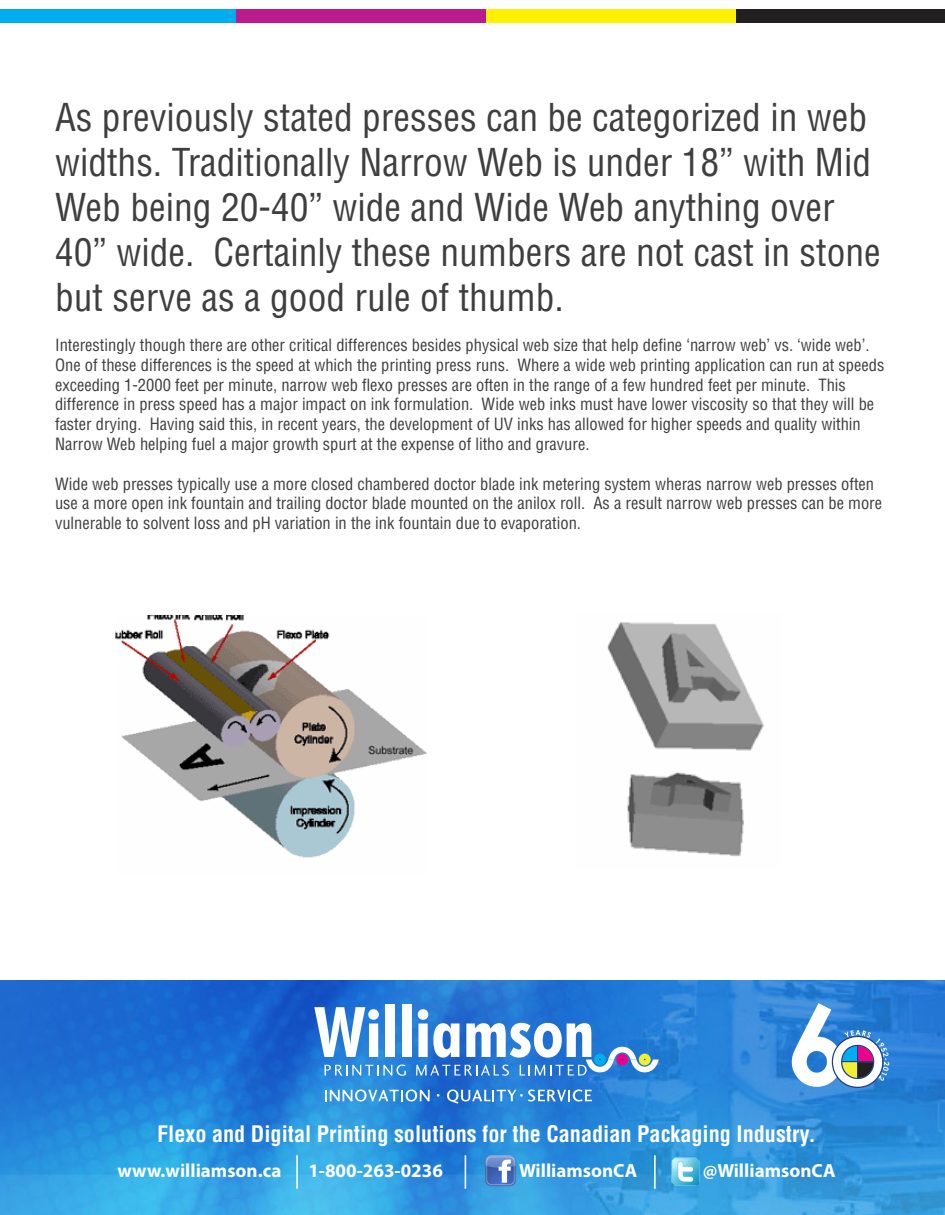
<style>
.page{position:relative;width:945px;height:1215px;background:#fff}
.page>*{position:absolute;margin:0;border:0;box-sizing:border-box;transform-origin:0 0}
.t1{font:condensed 37.5px/45px "Helvetica";color:#3e3e3f}
.t2{font:700 condensed 22.2px "Helvetica";color:#fff}
.t3{font:700 19.05px "Myriad Pro";color:#fff}
.t4{font:condensed 16.5px/19.8px "Helvetica";color:#3e3e3f}
</style>
<div class="page">
<img style="left:0;top:980px;width:945px;height:235px">
<svg style="left:314px;top:1007px;width:65px;height:50px"></svg>
<div style="left:385px;top:1004px;width:10px;height:53px;background:#fff"></div>
<div style="left:402px;top:1004px;width:9px;height:53px;background:#fff"></div>
<svg style="left:325px;top:1065px;width:81px;height:11px"></svg>
<svg style="left:325px;top:1090px;width:105px;height:11px"></svg>
<svg style="left:447px;top:1090px;width:145px;height:14px"></svg>
<svg style="left:416px;top:1009px;width:243px;height:67px"></svg>
<svg style="left:792px;top:1003px;width:97px;height:85px"></svg>
<hr style="left:842px;top:1061px;width:31px;height:1px;background:#223d86">
<hr style="left:857px;top:1046px;width:1px;height:32px;background:#223d86">
<img style="left:485px;top:1155px;width:32px;height:32px">
<img style="left:670px;top:1155px;width:31px;height:32px">
<hr style="left:296px;top:1155px;width:2px;height:34px;background:#fff">
<hr style="left:465px;top:1155px;width:1px;height:34px;background:#fff">
<hr style="left:654px;top:1155px;width:2px;height:34px;background:#fff">
<div style="left:0;top:9px;width:237px;height:14px;background:#00aeef"></div>
<div style="left:236px;top:9px;width:250px;height:14px;background:#bc1b8d"></div>
<div style="left:486px;top:9px;width:250px;height:14px;background:#fff101"></div>
<div style="left:736px;top:9px;width:209px;height:14px;background:#231f20"></div>
<img style="left:116px;top:615px;width:310px;height:243px">
<img style="left:607px;top:622px;width:157px;height:235px">
<p class="t1" style="left:55px;top:95px;width:827px">As previously stated presses can be categorized in web widths. Traditionally Narrow Web is under 18” with Mid Web being 20-40” wide and Wide Web anything over 40” wide. Certainly these numbers are not cast in stone but serve as a good rule of thumb.</p>
<p class="t4" style="left:55px;top:335px;width:831px">Interestingly though there are other critical differences besides physical web size that help define ‘narrow web’ vs. ‘wide web’.<br>One of these differences is the speed at which the printing press runs. Where a wide web printing application can run at speeds exceeding 1-2000 feet per minute, narrow web flexo presses are often in the range of a few hundred feet per minute. This difference in press speed has a major impact on ink formulation. Wide web inks must have lower viscosity so that they will be faster drying. Having said this, in recent years, the development of UV inks has allowed for higher speeds and quality within Narrow Web helping fuel a major growth spurt at the expense of litho and gravure.</p>
<p class="t4" style="left:55px;top:474px;width:829px">Wide web presses typically use a more closed chambered doctor blade ink metering system wheras narrow web presses often use a more open ink fountain and trailing doctor blade mounted on the anilox roll. As a result narrow web presses can be more vulnerable to solvent loss and pH variation in the ink fountain due to evaporation.</p>
<p class="t2" style="left:157px;top:1120px;width:660px">Flexo and Digital Printing solutions for the Canadian Packaging Industry.</p>
<p class="t3" style="left:117px;top:1158px;width:165px">www.williamson.ca</p>
<p class="t3" style="left:308px;top:1158px;width:136px">1-800-263-0236</p>
<p class="t3" style="left:519px;top:1158px;width:120px">WilliamsonCA</p>
<p class="t3" style="left:703px;top:1158px;width:134px">@WilliamsonCA</p>
</div>
